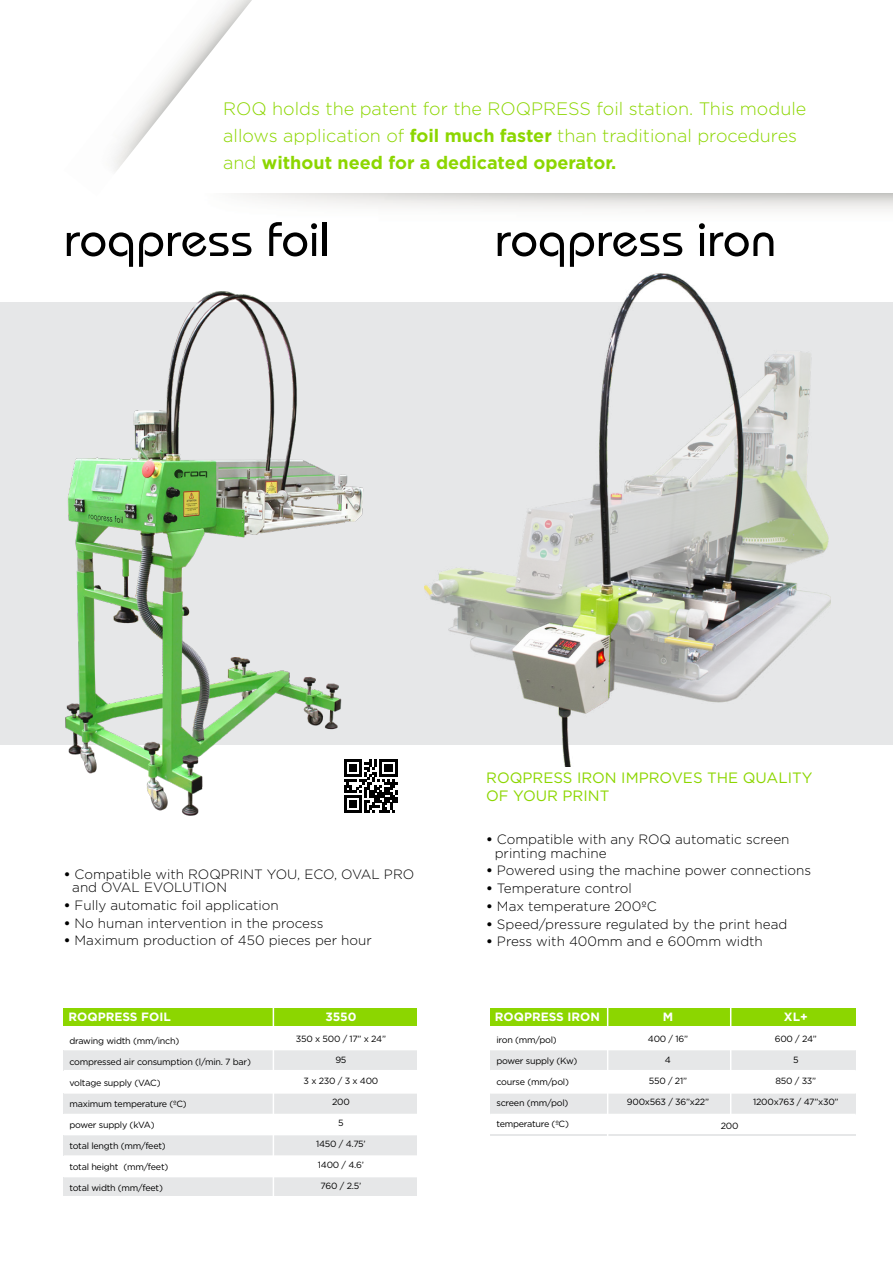
<style>
.page{position:relative;width:893px;height:1263px;background:#fff}
.page>*{position:absolute;margin:0;border:0;box-sizing:border-box;transform-origin:0 0}
.t1{font:500 51px "Bauhaus Itc TEE";color:#000}
.t2{font:300 18px/27px "Gotham";color:#8cd600}
.t3{font:15px/18px "Gotham";color:#8cd600}
.t4{font:300 13.5px/13.5px "Gotham";color:#000}
.t5{font:700 12px "Gotham";color:#fff}
.t6{font:9px "Gotham";letter-spacing:-.025em;color:#000}
.s1{font-weight:700}
</style>
<div class="page">
<div style="left:0;top:302px;width:893px;height:442px;background:#e6e7e8"></div>
<svg style="left:246px;top:193px;width:647px;height:17px"></svg>
<img style="left:113px;top:0;width:156px;height:196px">
<img style="left:43px;top:291px;width:327px;height:525px">
<div style="left:339px;top:754px;width:64px;height:64px;background:#fff"></div>
<svg style="left:344px;top:759px;width:53px;height:54px"></svg>
<img style="left:424px;top:273px;width:407px;height:494px">
<div style="left:490px;top:1029px;width:365px;height:106px;background:#e6e7e8"></div>
<div style="left:490px;top:1008px;width:365px;height:18px;background:#8cd600"></div>
<hr style="left:490px;top:1049px;width:366px;height:1px;background:#fff">
<hr style="left:490px;top:1070px;width:366px;height:1px;background:#fff">
<hr style="left:490px;top:1092px;width:366px;height:2px;background:#fff">
<hr style="left:490px;top:1114px;width:366px;height:1px;background:#fff">
<div style="left:489px;top:1115px;width:367px;height:19px;background:#fff"></div>
<div style="left:64px;top:1029px;width:353px;height:168px;background:#e6e7e8"></div>
<div style="left:64px;top:1008px;width:353px;height:18px;background:#8cd600"></div>
<hr style="left:64px;top:1049px;width:353px;height:1px;background:#fff">
<hr style="left:64px;top:1070px;width:353px;height:1px;background:#fff">
<hr style="left:64px;top:1092px;width:353px;height:2px;background:#fff">
<hr style="left:64px;top:1114px;width:353px;height:1px;background:#fff">
<hr style="left:64px;top:1155px;width:353px;height:2px;background:#fff">
<hr style="left:64px;top:1176px;width:353px;height:1px;background:#fff">
<div style="left:61px;top:1156px;width:798px;height:20px;background:#fff"></div>
<div style="left:61px;top:1115px;width:357px;height:20px;background:#fff"></div>
<div style="left:63px;top:1071px;width:798px;height:22px;background:#fff"></div>
<div style="left:63px;top:1028px;width:798px;height:21px;background:#fff"></div>
<div style="left:61px;top:1196px;width:798px;height:20px;background:#fff"></div>
<hr style="left:273px;top:1007px;width:1px;height:190px;background:#fff">
<hr style="left:607px;top:1007px;width:1px;height:134px;background:#fff">
<hr style="left:730px;top:1007px;width:1px;height:107px;background:#fff">
<h2 class="t2" style="left:223px;top:94px;width:585px">ROQ holds the patent for the ROQPRESS foil station. This module allows application of <span class="s1">foil much faster</span> than traditional procedures and <span class="s1">without need for a dedicated operator.</span></h2>
<h1 class="t1" style="left:64px;top:209px;width:267px">roqpress foil</h1>
<h1 class="t1" style="left:495px;top:209px;width:283px">roqpress iron</h1>
<h3 class="t4" style="left:72px;top:867px;width:343px;text-indent:-9px"><span class="s1">•</span> Compatible with ROQPRINT YOU, ECO, OVAL PRO and OVAL EVOLUTION</h3>
<h3 class="t4" style="left:64px;top:898px;width:217px"><span class="s1">•</span> Fully automatic foil application</h3>
<h3 class="t4" style="left:64px;top:916px;width:261px"><span class="s1">•</span> No human intervention in the process</h3>
<h3 class="t4" style="left:64px;top:933px;width:310px"><span class="s1">•</span> Maximum production of 450 pieces per hour</h3>
<h3 class="t5" style="left:69px;top:1008px;width:104px">ROQPRESS FOIL</h3>
<h3 class="t5" style="left:325px;top:1008px;width:33px">3550</h3>
<p class="t6" style="left:296px;top:1033px;width:92px">350 x 500 / 17” x 24”</p>
<p class="t6" style="left:335px;top:1054px;width:13px">95</p>
<p class="t6" style="left:304px;top:1075px;width:76px">3 x 230 / 3 x 400</p>
<p class="t6" style="left:332px;top:1096px;width:19px">200</p>
<p class="t6" style="left:338px;top:1117px;width:7px">5</p>
<p class="t6" style="left:316px;top:1138px;width:51px">1450 / 4.75’</p>
<p class="t6" style="left:318px;top:1159px;width:48px">1400 / 4.6’</p>
<p class="t6" style="left:321px;top:1180px;width:42px">760 / 2.5’</p>
<p class="t6" style="left:69px;top:1035px;width:111px">drawing width (mm/inch)</p>
<p class="t6" style="left:69px;top:1056px;width:183px">compressed air consumption (l/min. 7 bar)</p>
<p class="t6" style="left:69px;top:1077px;width:93px">voltage supply (VAC)</p>
<p class="t6" style="left:69px;top:1098px;width:119px">maximum temperature (ºC)</p>
<p class="t6" style="left:69px;top:1119px;width:87px">power supply (kVA)</p>
<p class="t6" style="left:69px;top:1140px;width:98px">total length (mm/feet)</p>
<p class="t6" style="left:69px;top:1161px;width:100px">total height (mm/feet)</p>
<p class="t6" style="left:69px;top:1182px;width:95px">total width (mm/feet)</p>
<h3 class="t3" style="left:486px;top:768px;width:328px">ROQPRESS IRON IMPROVES THE QUALITY<br>OF YOUR PRINT</h3>
<h3 class="t4" style="left:495px;top:832px;width:296px;text-indent:-9px"><span class="s1">•</span> Compatible with any ROQ automatic screen printing machine</h3>
<h3 class="t4" style="left:486px;top:863px;width:326px"><span class="s1">•</span> Powered using the machine power connections</h3>
<h3 class="t4" style="left:486px;top:881px;width:147px"><span class="s1">•</span> Temperature control</h3>
<h3 class="t4" style="left:486px;top:899px;width:172px"><span class="s1">•</span> Max temperature 200ºC</h3>
<h3 class="t4" style="left:486px;top:917px;width:303px"><span class="s1">•</span> Speed/pressure regulated by the print head</h3>
<h3 class="t4" style="left:486px;top:934px;width:278px"><span class="s1">•</span> Press with 400mm and e 600mm width</h3>
<h3 class="t5" style="left:495px;top:1008px;width:107px">ROQPRESS IRON</h3>
<h3 class="t5" style="left:663px;top:1008px;width:12px">M</h3>
<p class="t6" style="left:648px;top:1033px;width:42px">400 / 16”</p>
<p class="t6" style="left:665px;top:1054px;width:8px">4</p>
<p class="t6" style="left:649px;top:1075px;width:40px">550 / 21”</p>
<p class="t6" style="left:627px;top:1096px;width:84px">900x563 / 36”x22”</p>
<p class="t6" style="left:496px;top:1034px;width:62px">iron (mm/pol)</p>
<p class="t6" style="left:496px;top:1055px;width:83px">power supply (Kw)</p>
<p class="t6" style="left:496px;top:1076px;width:74px">course (mm/pol)</p>
<p class="t6" style="left:496px;top:1097px;width:74px">screen (mm/pol)</p>
<p class="t6" style="left:496px;top:1118px;width:74px">temperature (ºC)</p>
<p class="t6" style="left:721px;top:1120px;width:19px">200</p>
<h3 class="t5" style="left:784px;top:1008px;width:25px">XL+</h3>
<p class="t6" style="left:775px;top:1033px;width:44px">600 / 24”</p>
<p class="t6" style="left:793px;top:1054px;width:7px">5</p>
<p class="t6" style="left:775px;top:1075px;width:42px">850 / 33”</p>
<p class="t6" style="left:753px;top:1096px;width:87px">1200x763 / 47”x30”</p>
</div>
